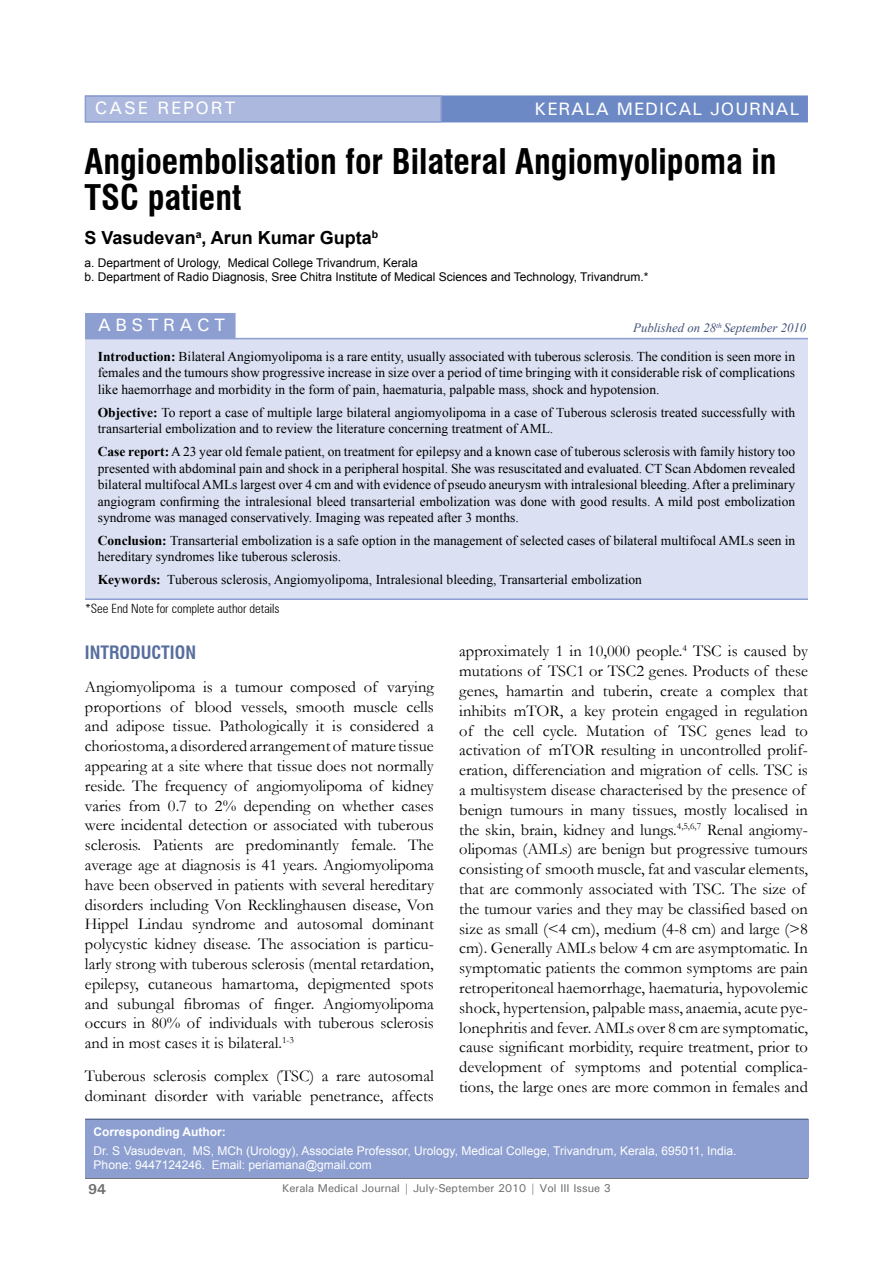
<style>
.page{position:relative;width:893px;height:1263px;background:#fff}
.page>*{position:absolute;margin:0;border:0;box-sizing:border-box;transform-origin:0 0}
.t1{font:700 condensed 34.5px/36px "Swiss 721 BT";color:#000101}
.Title_Name{font:700 18px "Arial";color:#000}
.t2{font:500 18px "Univers";letter-spacing:.05em;color:#fff}
.Head_1{font:700 condensed 18px "Swiss 721 BT";color:#576e9e}
.t3{font:500 18px "Univers";letter-spacing:.1em;color:#fff}
.t4{font:500 18px "Univers";letter-spacing:.25em;color:#fff}
.Para_1{font:16.5px/19.8px "Garamond";color:#000}
.t5{font:700 14.25px "Univers";color:#6d6e71}
.Abstract{font:13.5px/16.5px "Times New Roman";color:#000;text-align:justify}
.t6{font:300 condensed 12.75px "Zurich BT";color:#000}
.t7{font:italic 12.75px "Times New Roman";color:#3f5077}
.Corresponding_Author{font:12px "Arial";color:#fff}
.Title_Name-2{font:12px "Arial";color:#000}
.t8{font:700 12px "Arial";color:#fff}
.t9{font:500 11.25px "Univers";color:#6d6e71}
.s1{font-weight:700}
</style>
<div class="page">
<hr style="left:85px;top:1178px;width:723px;height:1px;background:#58595b">
<div style="left:85px;top:95px;width:723px;height:27px;background:#6d89c5;border:2px solid #6d89c5"></div>
<div style="left:85px;top:95px;width:357px;height:27px;background:#acb8dd;border:2px solid #8d9fd1"></div>
<div style="left:85px;top:1119px;width:723px;height:59px;background:#8d9fd1"></div>
<hr style="left:85px;top:1119px;width:723px;height:1px;background:#3f5077">
<div style="left:85px;top:313px;width:151px;height:26px;background:#8d9fd1"></div>
<div style="left:85px;top:339px;width:723px;height:259px;background:#dbe0f2"></div>
<hr style="left:85px;top:338px;width:723px;height:1px;background:#8d9fd1">
<hr style="left:85px;top:598px;width:723px;height:2px;background:#8d9fd1">
<p class="t3" style="left:95px;top:97px;width:142px">CASE REPORT</p>
<p class="t2" style="left:534px;top:97px;width:266px">KERALA MEDICAL JOURNAL</p>
<p class="t1" style="left:85px;top:143px;width:693px">Angioembolisation for Bilateral Angiomyolipoma in<br>TSC patient</p>
<p class="Title_Name" style="left:85px;top:226px;width:295px">S Vasudevan<sup>a</sup>, Arun Kumar Gupta<sup>b</sup></p>
<p class="Title_Name-2" style="left:85px;top:255px;width:335px">a. Department of Urology, Medical College Trivandrum, Kerala</p>
<p class="Title_Name-2" style="left:85px;top:269px;width:565px">b. Department of Radio Diagnosis, Sree Chitra Institute of Medical Sciences and Technology, Trivandrum.*</p>
<p class="t4" style="left:98px;top:314px;width:129px">ABSTRACT</p>
<p class="Abstract" style="left:98px;top:348px;width:699px"><span class="s1">Introduction:</span> Bilateral Angiomyolipoma is a rare entity, usually associated with tuberous sclerosis. The condition is seen more in females and the tumours show progressive increase in size over a period of time bringing with it considerable risk of complications like haemorrhage and morbidity in the form of pain, haematuria, palpable mass, shock and hypotension.</p>
<p class="Abstract" style="left:98px;top:404px;width:699px"><span class="s1">Objective:</span> To report a case of multiple large bilateral angiomyolipoma in a case of Tuberous sclerosis treated successfully with transarterial embolization and to review the literature concerning treatment of AML.</p>
<p class="Abstract" style="left:98px;top:443px;width:699px"><span class="s1">Case report:</span> A 23 year old female patient, on treatment for epilepsy and a known case of tuberous sclerosis with family history too presented with abdominal pain and shock in a peripheral hospital. She was resuscitated and evaluated. CT Scan Abdomen revealed bilateral multifocal AMLs largest over 4 cm and with evidence of pseudo aneurysm with intralesional bleeding. After a preliminary angiogram confirming the intralesional bleed transarterial embolization was done with good results. A mild post embolization syndrome was managed conservatively. Imaging was repeated after 3 months.</p>
<p class="Abstract" style="left:98px;top:532px;width:699px"><span class="s1">Conclusion:</span> Transarterial embolization is a safe option in the management of selected cases of bilateral multifocal AMLs seen in hereditary syndromes like tuberous sclerosis.</p>
<p class="Abstract" style="left:98px;top:570px;width:546px"><span class="s1">Keywords:</span> Tuberous sclerosis, Angiomyolipoma, Intralesional bleeding, Transarterial embolization</p>
<p class="t6" style="left:85px;top:601px;width:196px">*See End Note for complete author details</p>
<p class="t7" style="left:633px;top:319px;width:175px">Published on 28<sup>th</sup> September 2010</p>
<p class="Head_1" style="left:85px;top:642px;width:113px">INTRODUCTION</p>
<p class="Para_1" style="left:85px;top:676px;width:350px;text-align:justify">Angiomyolipoma is a tumour composed of varying proportions of blood vessels, smooth muscle cells and adipose tissue. Pathologically it is considered a choriostoma, a disordered arrangement of mature tissue appearing at a site where that tissue does not normally reside. The frequency of angiomyolipoma of kidney varies from 0.7 to 2% depending on whether cases were incidental detection or associated with tuberous sclerosis. Patients are predominantly female. The average age at diagnosis is 41 years. Angiomyolipoma have been observed in patients with several hereditary disorders including Von Recklinghausen disease, Von Hippel Lindau syndrome and autosomal dominant polycystic kidney disease. The association is particu&shy;larly strong with tuberous sclerosis (mental retardation, epilepsy, cutaneous hamartoma, depigmented spots and subungal fibromas of finger. Angiomyolipoma occurs in 80% of individuals with tuberous sclerosis and in most cases it is bilateral.<sup>1-3</sup></p>
<p class="Para_1" style="left:85px;top:1065px;width:350px">Tuberous sclerosis complex (TSC) a rare autosomal dominant disorder with variable penetrance, affects</p>
<p class="Para_1" style="left:459px;top:641px;width:350px">approximately 1 in 10,000 people.<sup>4</sup> TSC is caused by mutations of TSC1 or TSC2 genes. Products of these genes, hamartin and tuberin, create a complex that inhibits mTOR, a key protein engaged in regulation of the cell cycle. Mutation of TSC genes lead to activation of mTOR resulting in uncontrolled prolif&shy;eration, differenciation and migration of cells. TSC is a multisystem disease characterised by the presence of benign tumours in many tissues, mostly localised in the skin, brain, kidney and lungs.<sup>4,5,6,7</sup> Renal angiomy&shy;olipomas (AMLs) are benign but progressive tumours consisting of smooth muscle, fat and vascular elements, that are commonly associated with TSC. The size of the tumour varies and they may be classified based on size as small (&lt;4 cm), medium (4-8 cm) and large (&gt;8 cm). Generally AMLs below 4 cm are asymptomatic. In symptomatic patients the common symptoms are pain retroperitoneal haemorrhage, haematuria, hypovolemic shock, hypertension, palpable mass, anaemia, acute pye&shy;lonephritis and fever. AMLs over 8 cm are symptomatic, cause significant morbidity, require treatment, prior to development of symptoms and potential complica&shy;tions, the large ones are more common in females and</p>
<p class="t8" style="left:94px;top:1124px;width:134px">Corresponding Author:</p>
<p class="Corresponding_Author" style="left:94px;top:1143px;width:644px">Dr. S Vasudevan, MS, MCh (Urology), Associate Professor, Urology, Medical College, Trivandrum, Kerala, 695011, India.</p>
<p class="Corresponding_Author" style="left:94px;top:1157px;width:280px">Phone: 9447124246. Email: periamana@gmail.com</p>
<p class="t5" style="left:88px;top:1180px;width:19px">94</p>
<p class="t9" style="left:282px;top:1181px;width:330px">Kerala Medical Journal | July-September 2010 | Vol III Issue 3</p>
</div>
